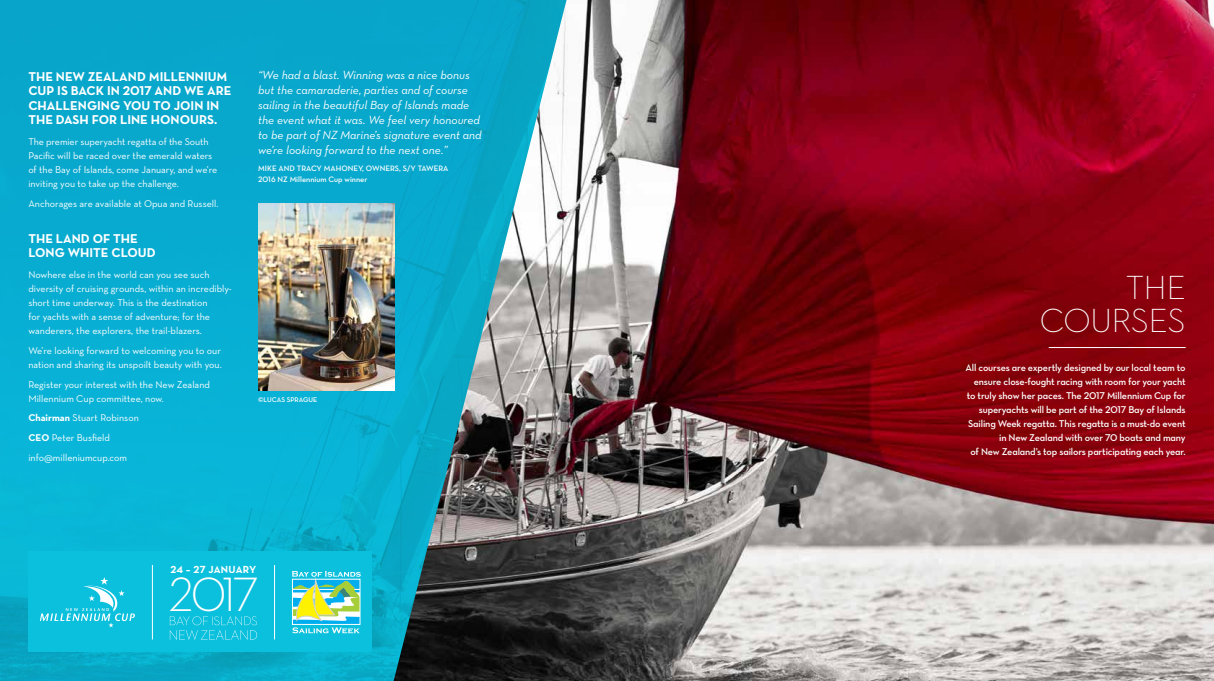
<style>
.page{position:relative;width:1214px;height:681px;background:#fff}
.page>*{position:absolute;margin:0;border:0;box-sizing:border-box;transform-origin:0 0}
.t1{font:49px "Neutra Text Light Alt";color:#fff}
.t2{font:300 34px/32.8px "Neutraface 2 Display";color:#fff;text-align:right}
.t3{font:13px/14.4px "Neutra Text Bold Alt";color:#fff}
.t4{font:12px/15px "Neutra Text Book Italic Alt";color:#fff}
.t5{font:10.4px "Neutra Text Bold Alt";letter-spacing:.025em;color:#fff}
.t6{font:10px/14px "Neutra Text";color:#fff}
.t7{font:10px/14px "Neutra Text Demi Alt";letter-spacing:-.015em;color:#fff}
.t8{font:8px/11px "Neutra Text Demi Alt";color:#fff}
.t9{font:7px "Neutra Text Demi Alt";letter-spacing:-.005em;color:#fff}
.s1{font-weight:700}
</style>
<div class="page">
<img style="left:566px;top:0;width:647px;height:680px">
<hr style="left:1048px;top:347px;width:137px;height:1px;background:#fff">
<img style="left:0;top:0;width:566px;height:680px">
<div style="left:28px;top:551px;width:344px;height:101px;background:#0ac0dd"></div>
<svg style="left:292px;top:571px;width:69px;height:62px"></svg>
<div style="left:292px;top:578px;width:68px;height:46px;border:1px solid #fff"></div>
<hr style="left:274px;top:564px;width:1px;height:75px;background:#fff">
<hr style="left:152px;top:564px;width:1px;height:75px;background:#fff">
<svg style="left:40px;top:577px;width:95px;height:50px"></svg>
<img style="left:258px;top:203px;width:137px;height:187px">
<svg style="left:170px;top:616px;width:87px;height:23px"></svg>
<h3 class="t3" style="left:28px;top:69px;width:205px">THE NEW ZEALAND MILLENNIUM<br>CUP IS BACK IN 2017 AND WE ARE<br>CHALLENGING YOU TO JOIN IN<br>THE DASH FOR LINE HONOURS.</h3>
<p class="t6" style="left:28px;top:134px;width:190px">The premier superyacht regatta of the South Pacific will be raced over the emerald waters of the Bay of Islands, come January, and we’re inviting you to take up the challenge.</p>
<p class="t6" style="left:28px;top:196px;width:192px">Anchorages are available at Opua and Russell.</p>
<h3 class="t3" style="left:28px;top:231px;width:129px">THE LAND OF THE<br>LONG WHITE CLOUD</h3>
<p class="t6" style="left:28px;top:267px;width:205px">Nowhere else in the world can you see such diversity of cruising grounds, within an incredibly&shy;short time underway. This is the destination<br>for yachts with a sense of adventure; for the wanderers, the explorers, the trail-blazers.</p>
<p class="t6" style="left:28px;top:343px;width:195px">We’re looking forward to welcoming you to our nation and sharing its unspoilt beauty with you.</p>
<p class="t6" style="left:28px;top:377px;width:183px">Register your interest with the New Zealand<br>Millennium Cup committee, now.</p>
<p class="t6" style="left:28px;top:408px;width:112px;line-height:19.7px"><span class="s1">Chairman</span> Stuart Robinson<br><span class="s1">CEO</span> Peter Busfield info@milleniumcup.com</p>
<p class="t4" style="left:258px;top:67px;width:225px">“We had a blast. Winning was a nice bonus but the camaraderie, parties and of course sailing in the beautiful Bay of Islands made the event what it was. We feel very honoured to be part of NZ Marine’s signature event and we’re looking forward to the next one.”</p>
<p class="t8" style="left:258px;top:163px;width:192px">MIKE AND TRACY MAHONEY, OWNERS, S/Y TAWERA<br>2016 NZ Millennium Cup winner</p>
<p class="t9" style="left:258px;top:395px;width:61px">©LUCAS SPRAGUE</p>
<p class="t5" style="left:170px;top:562px;width:87px">24 – 27 JANUARY</p>
<h1 class="t1" style="left:168px;top:564px;width:92px">2017</h1>
<h2 class="t2" style="left:1040px;top:271px;width:147px">THE<br>COURSES</h2>
<p class="t7" style="left:962px;top:360px;width:224px;text-align:right">All courses will be expertly designed by our local team to ensure close-fought racing with room for your yacht to truly show her paces. The 2016 Millennium Cup for superyachts will be part of the 2016 Bay of Islands Sailing Week regatta. This regatta is the must-do regatta in New Zealand with over 70 boats and many of New Zealand’s top sailors participating each year.</p>
<p class="t7" style="left:965px;top:360px;width:221px">A l courses are expertly designed by our local team to</p>
<p class="t7" style="left:1099px;top:388px;width:7px">7</p>
<p class="t7" style="left:968px;top:402px;width:219px;text-indent:153px">7<br>Sailing Week regatta. This regatta is must-do event</p>
</div>
